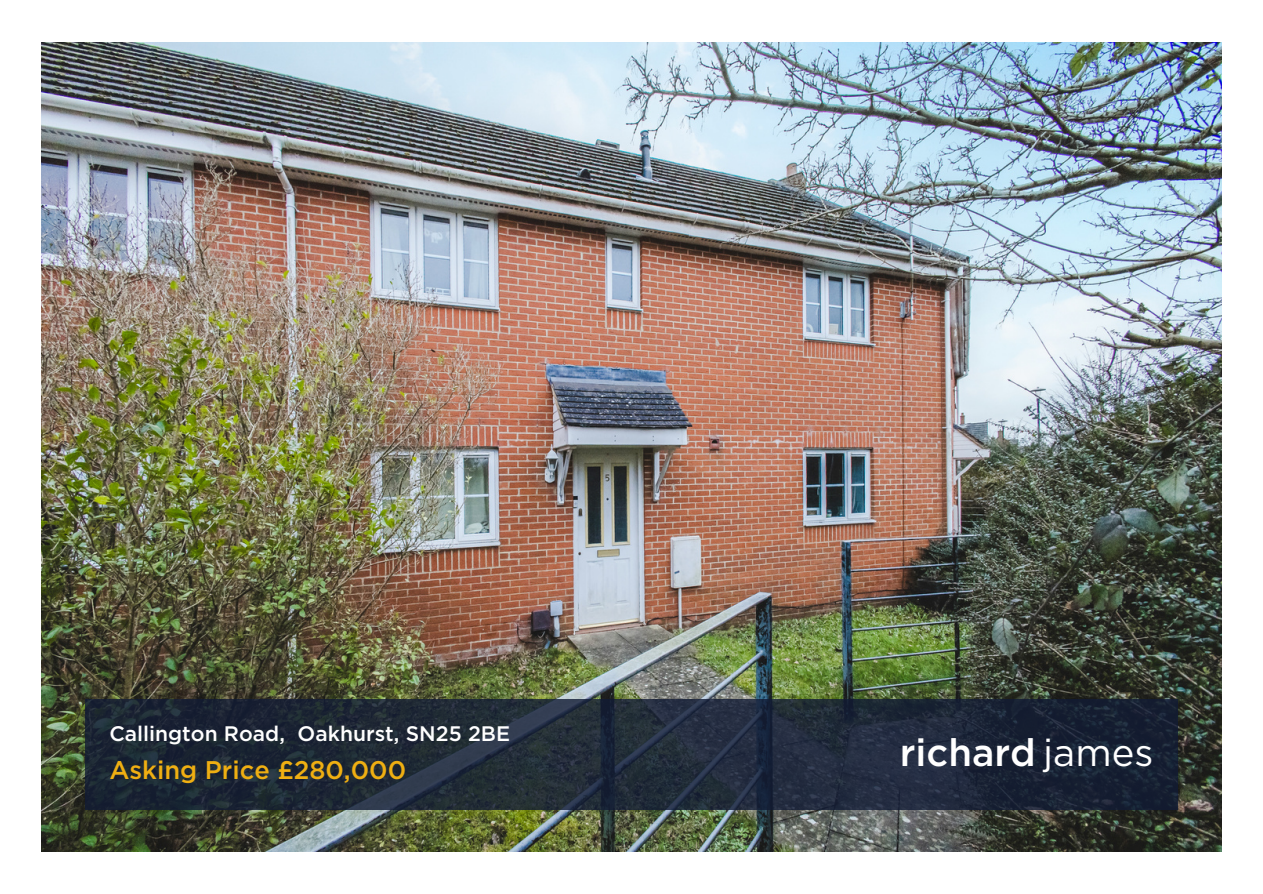
<style>
.page{position:relative;width:1263px;height:894px;background:#fff}
.page>*{position:absolute;margin:0;border:0;box-sizing:border-box;transform-origin:0 0}
.t1{font:500 38.25px "Gotham";color:#fff}
.t2{font:500 25.5px "Gotham";color:#efaf12}
.t3{font:500 21px "Gotham";color:#fff}
.s1{font-weight:400}
</style>
<div class="page">
<img style="left:42px;top:42px;width:1179px;height:809px">
<svg style="left:85px;top:699px;width:1093px;height:110px;background:#1f2938"></svg>
<p class="t3" style="left:109px;top:723px;width:402px">Callington Road, Oakhurst, SN25 2BE</p>
<h1 class="t2" style="left:109px;top:758px;width:298px">Asking Price £280,000</h1>
<h1 class="t1" style="left:900px;top:734px;width:255px">richard <span class="s1">james</span></h1>
</div>
